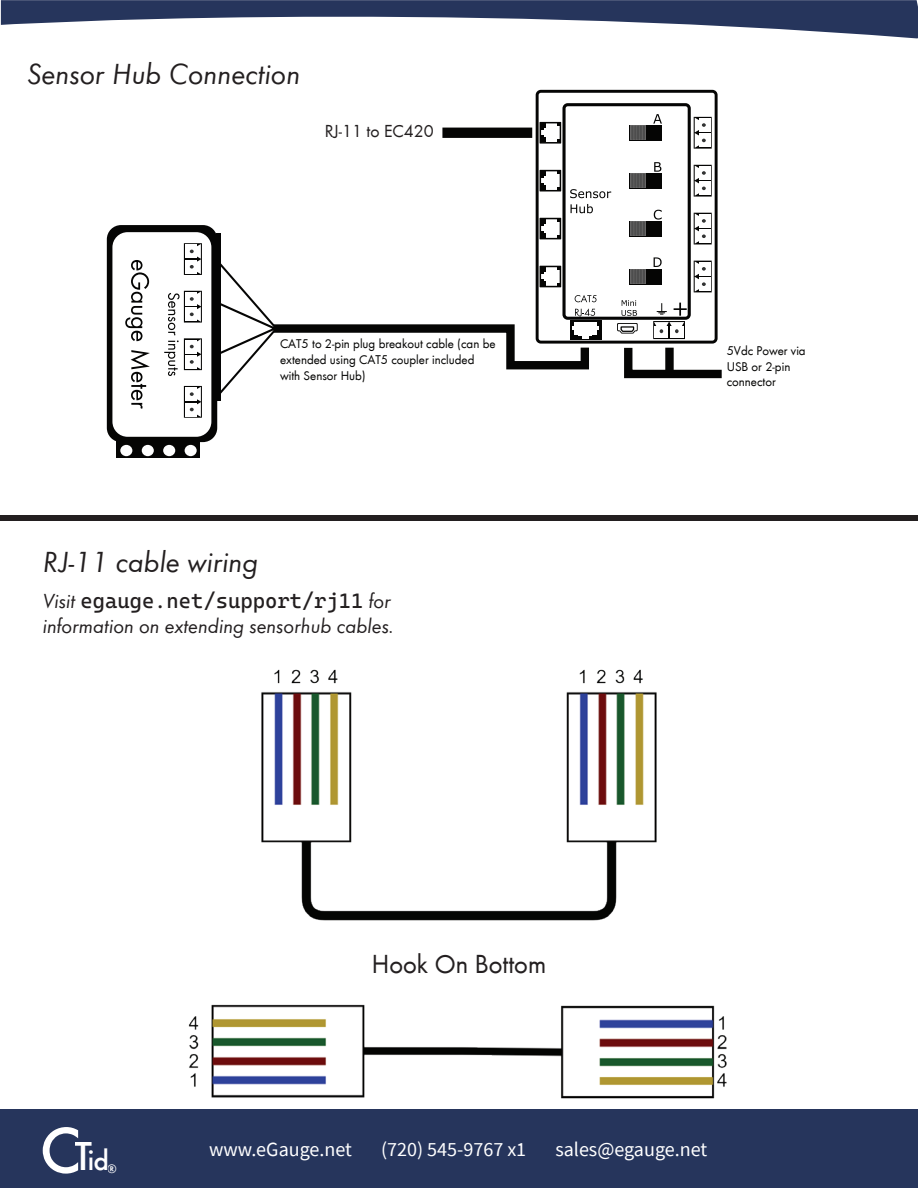
<style>
.page{position:relative;width:918px;height:1188px;background:#fff}
.page>*{position:absolute;margin:0;border:0;box-sizing:border-box;transform-origin:0 0}
.t1{font:30px "Futura T Boo Obl";color:#231f20}
.t2{font:500 29.4px "Futura T";color:#fff}
.t3{font:27px "Futura T Boo";color:#231f20}
.t4{font:21px "Futura T Boo Obl";color:#231f20}
.t5{font:21px "Cascadia Code";color:#231f20}
.t6{font:20.1px "Source Sans Pro";color:#fff}
.t7{font:18px "Futura T Boo";color:#231f20}
.t8{font:13.05px/15.8px "Futura T Boo";color:#050504}
.t9{font:500 12.6px "Futura T";color:#fff}
.s1{font-family:"Futura T Boo Obl"}
.s2{font-size:67.35px}
.s3{font-size:42px}
</style>
<div class="page">
<div style="left:0;top:1110px;width:917px;height:78px;background:#26355c"></div>
<svg style="left:1px;top:0;width:917px;height:39px"></svg>
<div style="left:0;top:515px;width:918px;height:6px;background:#231f20"></div>
<div style="left:536px;top:90px;width:182px;height:254px;border:3px solid #050504;border-radius:4px"></div>
<div style="left:562px;top:103px;width:129px;height:217px;border:3px solid #050504;border-radius:4px"></div>
<svg style="left:694px;top:117px;width:18px;height:32px"></svg>
<div style="left:699px;top:134px;width:12px;height:13px;background:#fff"></div>
<div style="left:699px;top:118px;width:12px;height:14px;background:#fff"></div>
<svg style="left:695px;top:118px;width:13px;height:30px"></svg>
<div style="left:570px;top:320px;width:31px;height:20px;background:#050504"></div>
<div style="left:540px;top:122px;width:21px;height:22px;background:#050504"></div>
<div style="left:541px;top:123px;width:19px;height:19px;background:#fff"></div>
<svg style="left:541px;top:123px;width:4px;height:19px"></svg>
<div style="left:630px;top:125px;width:32px;height:15px;background:#050504"></div>
<div style="left:630px;top:125px;width:16px;height:15px;background:#676666"></div>
<svg style="left:631px;top:126px;width:14px;height:14px"></svg>
<div style="left:630px;top:173px;width:32px;height:15px;background:#050504"></div>
<div style="left:630px;top:173px;width:16px;height:15px;background:#676666"></div>
<svg style="left:631px;top:173px;width:14px;height:15px"></svg>
<div style="left:630px;top:221px;width:32px;height:15px;background:#050504"></div>
<div style="left:630px;top:221px;width:16px;height:15px;background:#676666"></div>
<svg style="left:631px;top:221px;width:14px;height:15px"></svg>
<div style="left:630px;top:269px;width:32px;height:15px;background:#050504"></div>
<div style="left:630px;top:269px;width:16px;height:15px;background:#676666"></div>
<svg style="left:631px;top:269px;width:14px;height:15px"></svg>
<svg style="left:657px;top:303px;width:10px;height:12px"></svg>
<svg style="left:674px;top:303px;width:13px;height:13px"></svg>
<svg style="left:622px;top:300px;width:15px;height:16px"></svg>
<svg style="left:653px;top:114px;width:9px;height:10px"></svg>
<svg style="left:654px;top:162px;width:7px;height:10px"></svg>
<svg style="left:654px;top:210px;width:8px;height:10px"></svg>
<svg style="left:654px;top:257px;width:8px;height:10px"></svg>
<div style="left:540px;top:170px;width:21px;height:21px;background:#050504"></div>
<div style="left:541px;top:171px;width:19px;height:19px;background:#fff"></div>
<svg style="left:541px;top:171px;width:4px;height:19px"></svg>
<div style="left:540px;top:218px;width:21px;height:21px;background:#050504"></div>
<div style="left:541px;top:219px;width:19px;height:19px;background:#fff"></div>
<svg style="left:541px;top:219px;width:4px;height:19px"></svg>
<svg style="left:694px;top:165px;width:18px;height:32px"></svg>
<div style="left:699px;top:182px;width:12px;height:13px;background:#fff"></div>
<div style="left:699px;top:166px;width:12px;height:14px;background:#fff"></div>
<svg style="left:695px;top:166px;width:13px;height:30px"></svg>
<svg style="left:694px;top:213px;width:18px;height:31px"></svg>
<div style="left:699px;top:230px;width:12px;height:13px;background:#fff"></div>
<div style="left:699px;top:214px;width:12px;height:14px;background:#fff"></div>
<svg style="left:695px;top:214px;width:13px;height:30px"></svg>
<svg style="left:694px;top:261px;width:18px;height:31px"></svg>
<div style="left:699px;top:278px;width:12px;height:13px;background:#fff"></div>
<div style="left:699px;top:262px;width:12px;height:14px;background:#fff"></div>
<svg style="left:695px;top:261px;width:13px;height:31px"></svg>
<div style="left:653px;top:321px;width:32px;height:18px;background:#0d0d0c"></div>
<div style="left:216px;top:234px;width:5px;height:167px;background:#050504"></div>
<div style="left:116px;top:431px;width:84px;height:26px;background:#050504"></div>
<div style="left:120px;top:445px;width:12px;height:11px;background:#fff;border-radius:50%"></div>
<div style="left:142px;top:445px;width:12px;height:11px;background:#fff;border-radius:50%"></div>
<div style="left:163px;top:445px;width:12px;height:11px;background:#fff;border-radius:50%"></div>
<div style="left:185px;top:445px;width:12px;height:11px;background:#fff;border-radius:50%"></div>
<div style="left:107px;top:225px;width:110px;height:217px;background:#050504;border-radius:14px"></div>
<div style="left:112px;top:232px;width:99px;height:205px;background:#fff;border-radius:15px"></div>
<svg style="left:184px;top:243px;width:18px;height:32px"></svg>
<div style="left:185px;top:245px;width:11px;height:13px;background:#fff"></div>
<div style="left:185px;top:260px;width:11px;height:13px;background:#fff"></div>
<svg style="left:188px;top:244px;width:13px;height:30px"></svg>
<svg style="left:184px;top:291px;width:18px;height:32px"></svg>
<div style="left:185px;top:292px;width:11px;height:14px;background:#fff"></div>
<div style="left:185px;top:308px;width:11px;height:13px;background:#fff"></div>
<svg style="left:188px;top:292px;width:13px;height:30px"></svg>
<svg style="left:184px;top:338px;width:18px;height:32px"></svg>
<div style="left:185px;top:340px;width:11px;height:13px;background:#fff"></div>
<div style="left:185px;top:355px;width:11px;height:14px;background:#fff"></div>
<svg style="left:188px;top:339px;width:13px;height:30px"></svg>
<svg style="left:184px;top:386px;width:18px;height:32px"></svg>
<div style="left:185px;top:387px;width:11px;height:14px;background:#fff"></div>
<div style="left:185px;top:403px;width:11px;height:13px;background:#fff"></div>
<svg style="left:188px;top:387px;width:13px;height:30px"></svg>
<svg style="left:164px;top:293px;width:16px;height:83px"></svg>
<svg style="left:125px;top:260px;width:24px;height:81px"></svg>
<svg style="left:131px;top:350px;width:19px;height:59px"></svg>
<svg style="left:570px;top:189px;width:41px;height:9px"></svg>
<svg style="left:571px;top:204px;width:22px;height:9px"></svg>
<div style="left:442px;top:128px;width:90px;height:10px;background:#050504"></div>
<svg style="left:617px;top:322px;width:105px;height:57px"></svg>
<div style="left:665px;top:348px;width:9px;height:24px;background:#050504"></div>
<svg style="left:211px;top:252px;width:388px;height:151px"></svg>
<img style="left:261px;top:669px;width:396px;height:252px">
<img style="left:176px;top:1004px;width:566px;height:106px">
<h1 class="t1" style="left:27px;top:56px;width:275px">Sensor Hub Connection</h1>
<h3 class="t7" style="left:325px;top:120px;width:110px">RJ-11 to EC420</h3>
<p class="t8" style="left:280px;top:336px;width:217px">CAT5 to 2-pin plug breakout cable (can be extended using CAT5 coupler included with Sensor Hub)</p>
<p class="t8" style="left:727px;top:343px;width:81px">5Vdc Power via<br>USB or 2-pin connector</p>
<h1 class="t1" style="left:43px;top:544px;width:217px">RJ-11 cable wiring</h1>
<h3 class="t5" style="left:43px;top:584px;width:350px"><span class="s1">Visit</span> egauge.net/support/rj11 <span class="s1">for</span></h3>
<h3 class="t4" style="left:43px;top:613px;width:353px">information on extending sensorhub cables.</h3>
<h2 class="t2" style="left:40px;top:1143px;width:71px"><span class="s2">C</span><span class="s3">T</span>id</h2>
<p class="t9" style="left:108px;top:1162px;width:11px">®</p>
<h3 class="t3" style="left:372px;top:948px;width:176px">Hook On Bottom</h3>
<h3 class="t6" style="left:209px;top:1136px;width:145px">www.eGauge.net</h3>
<h3 class="t6" style="left:381px;top:1136px;width:147px">(720) 545-9767 x1</h3>
<h3 class="t6" style="left:555px;top:1136px;width:154px">sales@egauge.net</h3>
</div>
